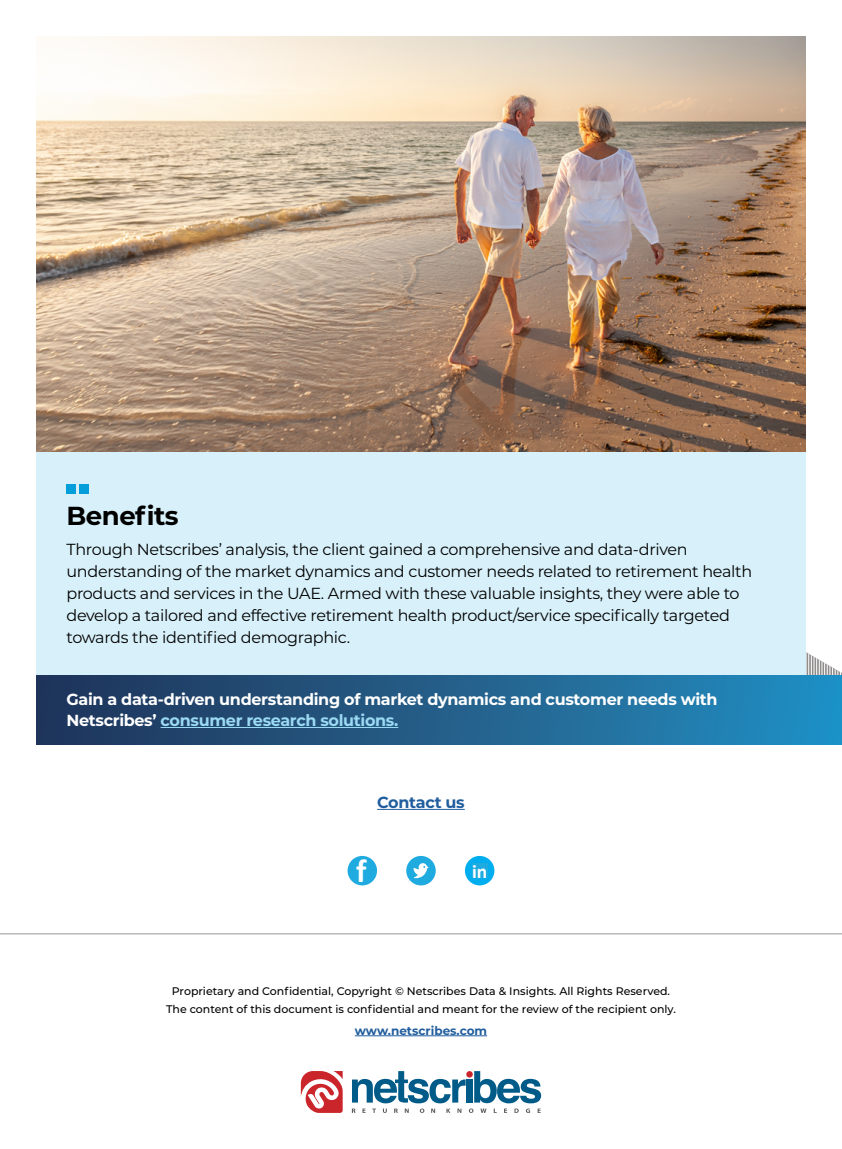
<style>
.page{position:relative;width:842px;height:1149px;background:#fff}
.page>*{position:absolute;margin:0;border:0;box-sizing:border-box;transform-origin:0 0}
.t1{font:700 33px "Calibri";color:#fff}
.t2{font:700 26px "Montserrat";letter-spacing:-.02em;color:#000}
.t3{font:700 19.5px "Calibri";color:#fff}
.t4{font:16px/22px "Montserrat";letter-spacing:-.02em;color:#000}
.t5{font:700 16px/21px "Montserrat";letter-spacing:-.02em;color:#fff}
.t6{font:700 16px "Montserrat";letter-spacing:-.02em;color:#215e9e}
.t7{font:700 12px "Montserrat";color:#215e9e}
.t8{font:500 11px/18px "Montserrat";color:#000;text-align:center}
.s1{color:#9bdaf3}
</style>
<div class="page">
<img style="left:36px;top:36px;width:770px;height:415px">
<div style="left:36px;top:451px;width:770px;height:238px;background:#d7f0f9"></div>
<hr style="left:355px;top:1035px;width:132px;height:1px;background:#215e9e">
<svg style="left:807px;top:653px;width:35px;height:22px"></svg>
<hr style="left:808px;top:652px;width:1px;height:37px;background:#fff">
<hr style="left:811px;top:652px;width:1px;height:37px;background:#fff">
<hr style="left:814px;top:652px;width:1px;height:37px;background:#fff">
<hr style="left:816px;top:652px;width:1px;height:37px;background:#fff">
<hr style="left:819px;top:652px;width:1px;height:37px;background:#fff">
<hr style="left:822px;top:652px;width:1px;height:37px;background:#fff">
<hr style="left:824px;top:652px;width:1px;height:37px;background:#fff">
<hr style="left:827px;top:652px;width:1px;height:37px;background:#fff">
<hr style="left:830px;top:652px;width:1px;height:37px;background:#fff">
<hr style="left:840px;top:652px;width:1px;height:37px;background:#fff">
<hr style="left:838px;top:652px;width:1px;height:37px;background:#fff">
<hr style="left:835px;top:652px;width:1px;height:37px;background:#fff">
<hr style="left:832px;top:652px;width:1px;height:37px;background:#fff">
<svg style="left:352px;top:1108px;width:3px;height:4px"></svg>
<svg style="left:362px;top:1108px;width:3px;height:4px"></svg>
<svg style="left:372px;top:1108px;width:4px;height:4px"></svg>
<svg style="left:383px;top:1108px;width:4px;height:4px"></svg>
<svg style="left:394px;top:1108px;width:4px;height:4px"></svg>
<svg style="left:405px;top:1108px;width:4px;height:4px"></svg>
<svg style="left:420px;top:1108px;width:4px;height:4px"></svg>
<svg style="left:431px;top:1108px;width:4px;height:4px"></svg>
<svg style="left:446px;top:1108px;width:4px;height:4px"></svg>
<svg style="left:457px;top:1108px;width:4px;height:4px"></svg>
<svg style="left:469px;top:1108px;width:4px;height:4px"></svg>
<svg style="left:480px;top:1108px;width:6px;height:4px"></svg>
<svg style="left:504px;top:1108px;width:3px;height:4px"></svg>
<svg style="left:514px;top:1108px;width:5px;height:4px"></svg>
<svg style="left:526px;top:1108px;width:4px;height:4px"></svg>
<svg style="left:301px;top:1071px;width:42px;height:41px"></svg>
<svg style="left:352px;top:1071px;width:114px;height:31px"></svg>
<div style="left:467px;top:1079px;width:6px;height:23px;background:#005b88"></div>
<svg style="left:474px;top:1071px;width:67px;height:31px"></svg>
<svg style="left:466px;top:1070px;width:7px;height:7px"></svg>
<hr style="left:0;top:933px;width:842px;height:1px;background:#939598">
<div style="left:406px;top:855px;width:30px;height:30px;background:#1fabe0;border-radius:50%"></div>
<svg style="left:413px;top:863px;width:15px;height:14px"></svg>
<div style="left:348px;top:855px;width:29px;height:30px;background:#1fabe0;border-radius:50%"></div>
<div style="left:465px;top:855px;width:29px;height:30px;background:#00aeef;border-radius:50%"></div>
<div style="left:472px;top:863px;width:15px;height:14px;background:#1fabe0"></div>
<div style="left:66px;top:483px;width:10px;height:10px;background:#049fdb"></div>
<div style="left:79px;top:483px;width:10px;height:10px;background:#049fdb"></div>
<hr style="left:377px;top:808px;width:88px;height:1px;background:#215e9e">
<div style="left:36px;top:675px;width:806px;height:69px;background:linear-gradient(to right,#243458,#228ec1)"></div>
<hr style="left:161px;top:726px;width:237px;height:1px;background:#9bdaf3">
<h2 class="t2" style="left:66px;top:496px;width:114px">Benefits</h2>
<p class="t4" style="left:66px;top:537px;width:687px">Through Netscribes’ analysis, the client gained a comprehensive and data-driven understanding of the market dynamics and customer needs related to retirement health products and services in the UAE. Armed with these valuable insights, they were able to develop a tailored and effective retirement health product/service specifically targeted towards the identified demographic.</p>
<p class="t5" style="left:66px;top:687px;width:653px">Gain a data-driven understanding of market dynamics and customer needs with<br>Netscribes’ <span class="s1">consumer research solutions.</span></p>
<p class="t6" style="left:377px;top:790px;width:89px">Contact us</p>
<h1 class="t1" style="left:356px;top:847px;width:12px">f</h1>
<p class="t3" style="left:472px;top:857px;width:17px">in</p>
<p class="t8" style="left:166px;top:980px;width:511px">Proprietary and Confidential, Copyright © Netscribes Data &amp; Insights. All Rights Reserved.<br>The content of this document is confidential and meant for the review of the recipient only.</p>
<p class="t7" style="left:355px;top:1021px;width:134px">www.netscribes.com</p>
</div>
